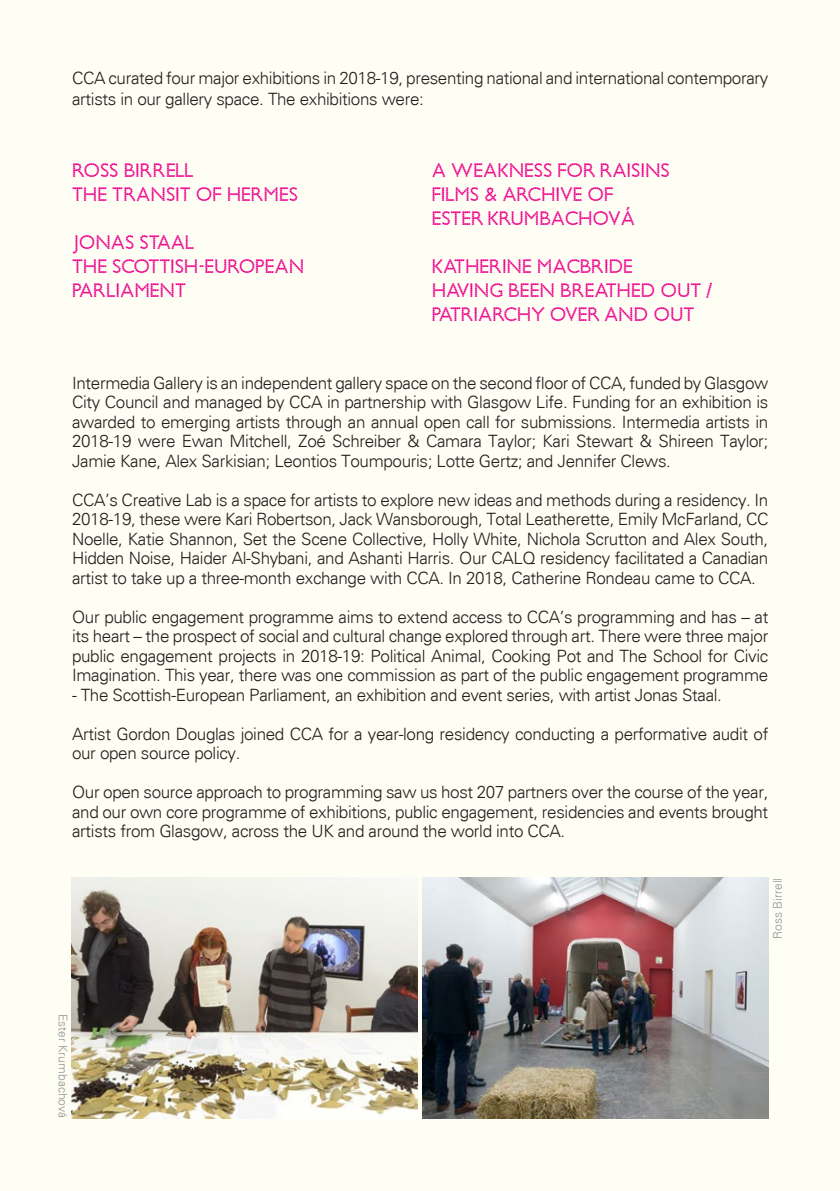
<style>
.page{position:relative;width:840px;height:1191px;background:#fff}
.page>*{position:absolute;margin:0;border:0;box-sizing:border-box;transform-origin:0 0}
.t1{font:20px/24px "Bead Chain";letter-spacing:-.02em;color:#ed028c}
.t2{font:300 17px/19.6px "Univers";letter-spacing:-.02em;color:#231f20;text-align:justify}
.t3{font:300 12px "Univers";color:#939598}
</style>
<div class="page">
<div style="left:0;top:0;width:839px;height:1191px;background:#fffef4"></div>
<img style="left:422px;top:877px;width:346px;height:241px">
<img style="left:71px;top:878px;width:346px;height:241px">
<p class="t2" style="left:72px;top:68px;width:697px;line-height:20.4px">CCA curated four major exhibitions in 2018-19, presenting national and international contemporary artists in our gallery space. The exhibitions were:</p>
<p class="t1" style="left:72px;top:158px;width:123px">ROSS BIRRELL</p>
<p class="t1" style="left:72px;top:182px;width:228px">THE TRANSIT OF HERMES</p>
<p class="t1" style="left:72px;top:230px;width:124px">JONAS STAAL</p>
<p class="t1" style="left:72px;top:254px;width:234px">THE SCOTTISH-EUROPEAN<br>PARLIAMENT</p>
<p class="t1" style="left:431px;top:158px;width:240px">A WEAKNESS FOR RAISINS</p>
<p class="t1" style="left:431px;top:182px;width:183px">FILMS &amp; ARCHIVE OF</p>
<p class="t1" style="left:431px;top:206px;width:203px">ESTER KRUMBACHOVÁ</p>
<p class="t1" style="left:431px;top:254px;width:203px">KATHERINE MACBRIDE</p>
<p class="t1" style="left:431px;top:278px;width:282px">HAVING BEEN BREATHED OUT /<br>PATRIARCHY OVER AND OUT</p>
<p class="t2" style="left:72px;top:373px;width:697px">Intermedia Gallery is an independent gallery space on the second floor of CCA, funded by Glasgow City Council and managed by CCA in partnership with Glasgow Life. Funding for an exhibition is awarded to emerging artists through an annual open call for submissions. Intermedia artists in 2018-19 were Ewan Mitchell, Zoé Schreiber &amp; Camara Taylor; Kari Stewart &amp; Shireen Taylor; Jamie Kane, Alex Sarkisian; Leontios Toumpouris; Lotte Gertz; and Jennifer Clews.</p>
<p class="t2" style="left:72px;top:490px;width:697px">CCA’s Creative Lab is a space for artists to explore new ideas and methods during a residency. In 2018-19, these were Kari Robertson, Jack Wansborough, Total Leatherette, Emily McFarland, CC Noelle, Katie Shannon, Set the Scene Collective, Holly White, Nichola Scrutton and Alex South, Hidden Noise, Haider Al-Shybani, and Ashanti Harris. Our CALQ residency facilitated a Canadian artist to take up a three-month exchange with CCA. In 2018, Catherine Rondeau came to CCA.</p>
<p class="t2" style="left:72px;top:607px;width:697px">Our public engagement programme aims to extend access to CCA’s programming and has – at its heart – the prospect of social and cultural change explored through art. There were three major public engagement projects in 2018-19: Political Animal, Cooking Pot and The School for Civic Imagination. This year, there was one commission as part of the public engagement programme</p>
<p class="t2" style="left:72px;top:685px;width:651px">- The Scottish-European Parliament, an exhibition and event series, with artist Jonas Staal.</p>
<p class="t2" style="left:72px;top:724px;width:697px">Artist Gordon Douglas joined CCA for a year-long residency conducting a performative audit of our open source policy.</p>
<p class="t2" style="left:72px;top:782px;width:697px">Our open source approach to programming saw us host 207 partners over the course of the year, and our own core programme of exhibitions, public engagement, residencies and events brought artists from Glasgow, across the UK and around the world into CCA.</p>
<p class="t3" style="left:70px;top:1013px;width:106px;rotate:90deg">Ester Krumbachová</p>
<p class="t3" style="left:769px;top:938px;width:62px;rotate:-90deg">Ross Birrell</p>
</div>
